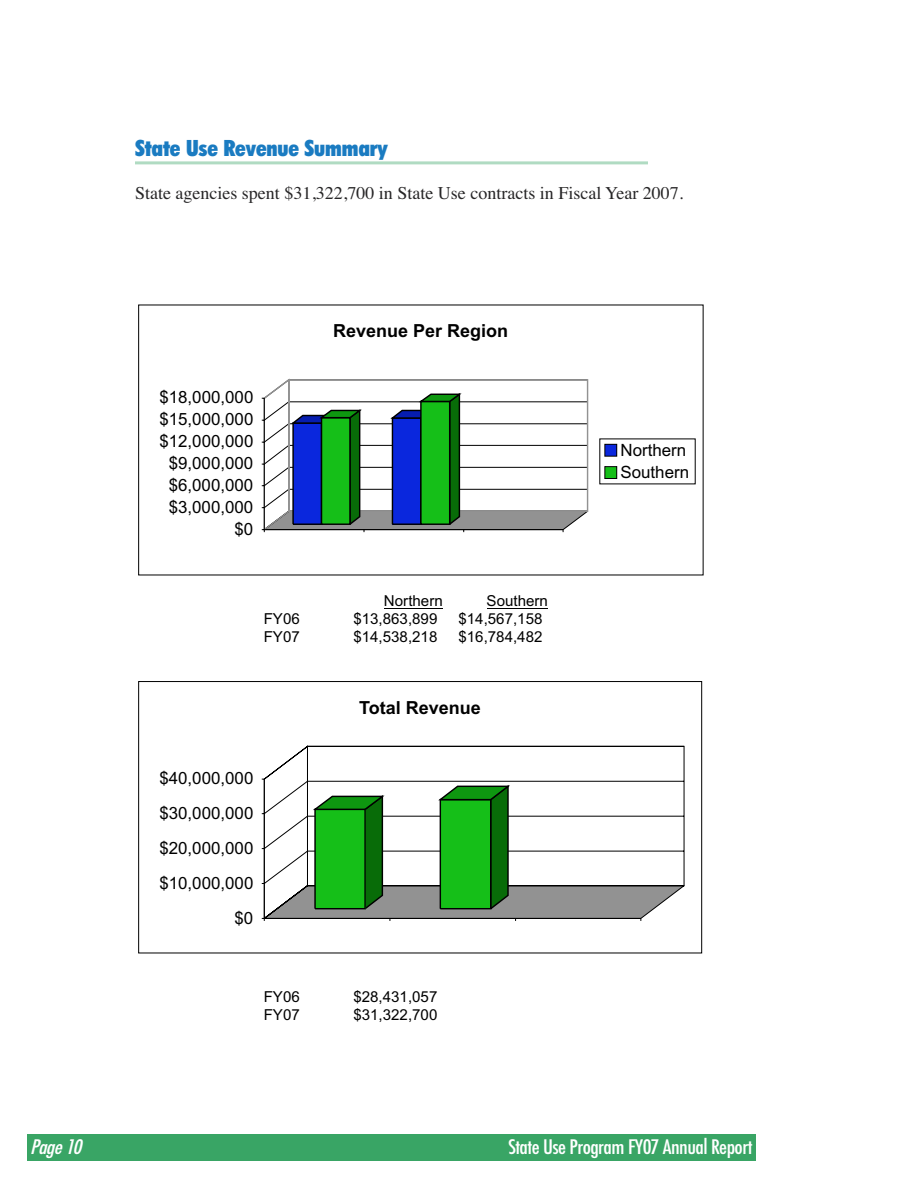
<style>
.page{position:relative;width:918px;height:1188px;background:#fff}
.page>*{position:absolute;margin:0;border:0;box-sizing:border-box;transform-origin:0 0}
.t1{font:900 condensed 22.5px "Futura BT";letter-spacing:-.005em;color:#1a7bc1}
.t2{font:500 condensed 19.5px "Futura";letter-spacing:-.025em;color:#fff;scale:1.1 1}
.t3{font:italic 500 condensed 19.5px "Futura";color:#fff;scale:1.1 1}
.t4{font:18px "Times";color:#272627}
.t5{font:700 18px "Arial";color:#000}
.t6{font:16.95px/22.4px "Arial";color:#000}
.t7{font:15.15px "Arial";color:#000}
</style>
<div class="page">
<hr style="left:135px;top:161px;width:513px;height:3px;background:#b0dbc2">
<hr style="left:384px;top:608px;width:58px;height:1px;background:#000">
<hr style="left:487px;top:608px;width:60px;height:1px;background:#000">
<svg style="left:273px;top:378px;width:316px;height:134px"></svg>
<svg style="left:262px;top:391px;width:326px;height:141px"></svg>
<div style="left:605px;top:444px;width:12px;height:12px;background:#0a27dd"></div>
<div style="left:605px;top:444px;width:12px;height:12px;border:1px solid #000"></div>
<div style="left:605px;top:467px;width:12px;height:12px;background:#15bf18"></div>
<div style="left:605px;top:466px;width:12px;height:13px;border:1px solid #000"></div>
<div style="left:138px;top:681px;width:564px;height:272px;border:1px solid #000"></div>
<svg style="left:263px;top:746px;width:422px;height:141px"></svg>
<svg style="left:262px;top:779px;width:422px;height:142px"></svg>
<div style="left:27px;top:1134px;width:729px;height:27px;background:#39a565"></div>
<h1 class="t1" style="left:135px;top:135px;width:254px">State Use Revenue Summary</h1>
<p class="t4" style="left:135px;top:182px;width:550px">State agencies spent $31,322,700 in State Use contracts in Fiscal Year 2007.</p>
<p class="t6" style="left:159px;top:386px;width:96px">$18,000,000</p>
<p class="t6" style="left:159px;top:408px;width:96px">$15,000,000</p>
<p class="t6" style="left:159px;top:430px;width:96px">$12,000,000</p>
<p class="t6" style="left:169px;top:452px;width:86px">$9,000,000</p>
<p class="t6" style="left:169px;top:474px;width:86px">$6,000,000</p>
<p class="t6" style="left:169px;top:496px;width:86px">$3,000,000</p>
<p class="t6" style="left:235px;top:518px;width:20px">$0</p>
<p class="t5" style="left:333px;top:320px;width:177px">Revenue Per Region</p>
<p class="t7" style="left:384px;top:592px;width:60px">Northern</p>
<p class="t7" style="left:487px;top:592px;width:63px">Southern</p>
<p class="t7" style="left:264px;top:610px;width:38px">FY06</p>
<p class="t7" style="left:353px;top:610px;width:86px">$13,863,899</p>
<p class="t7" style="left:458px;top:610px;width:86px">$14,567,158</p>
<p class="t7" style="left:264px;top:628px;width:38px">FY07</p>
<p class="t7" style="left:353px;top:628px;width:86px">$14,538,218</p>
<p class="t7" style="left:458px;top:628px;width:86px">$16,784,482</p>
<p class="t5" style="left:359px;top:697px;width:123px">Total Revenue</p>
<p class="t6" style="left:159px;top:767px;width:96px">$40,000,000</p>
<p class="t6" style="left:159px;top:802px;width:96px">$30,000,000</p>
<p class="t6" style="left:159px;top:837px;width:96px">$20,000,000</p>
<p class="t6" style="left:159px;top:872px;width:96px">$10,000,000</p>
<p class="t6" style="left:235px;top:907px;width:20px">$0</p>
<p class="t7" style="left:264px;top:988px;width:38px">FY06</p>
<p class="t7" style="left:353px;top:988px;width:86px">$28,431,057</p>
<p class="t7" style="left:264px;top:1006px;width:38px">FY07</p>
<p class="t7" style="left:353px;top:1006px;width:86px">$31,322,700</p>
<p class="t6" style="left:621px;top:439px;width:70px">Northern<br>Southern</p>
<p class="t3" style="left:30px;top:1135px;width:53px">Page 10</p>
<p class="t2" style="left:508px;top:1135px;width:224px">State Use Program FY07 Annual Report</p>
</div>
